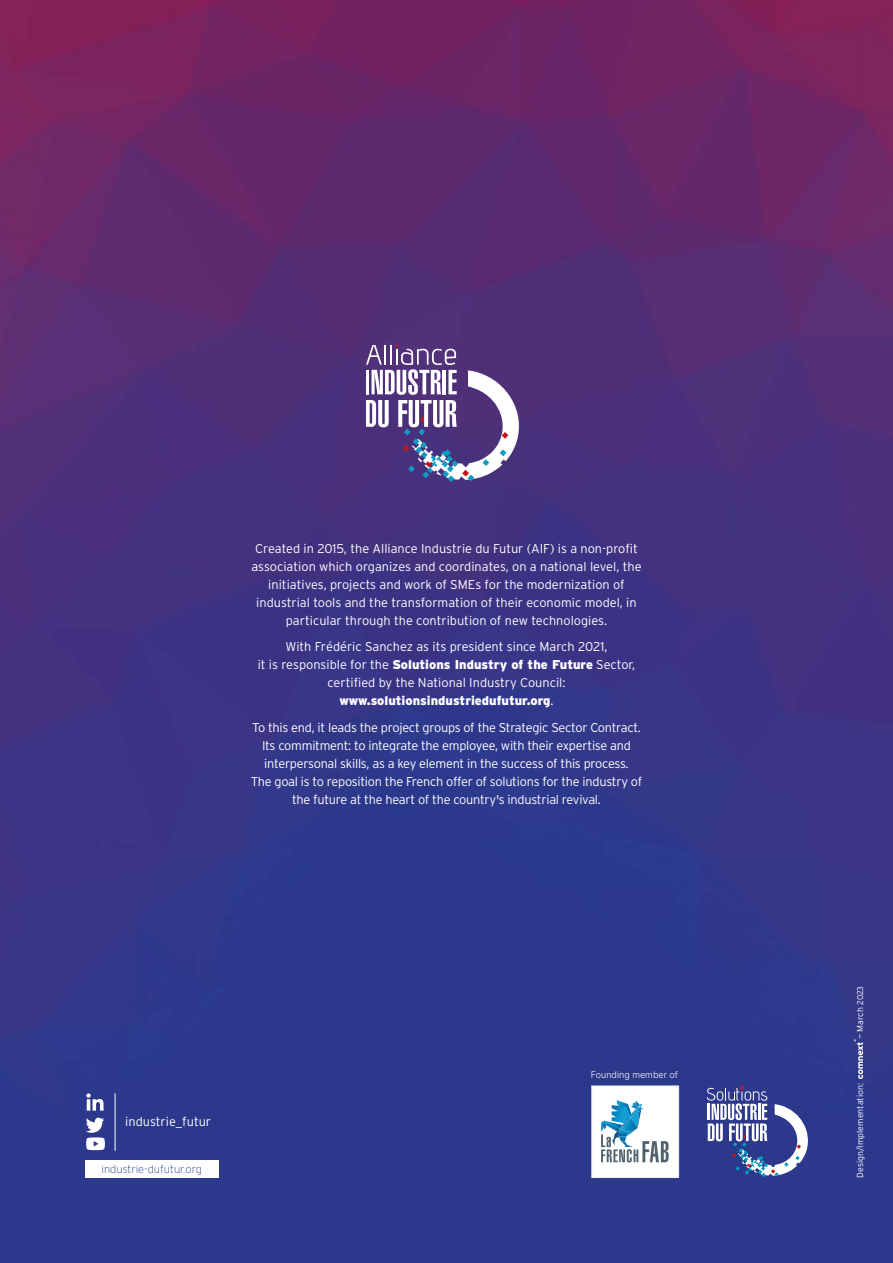
<style>
.page{position:relative;width:893px;height:1263px;background:#fff}
.page>*{position:absolute;margin:0;border:0;box-sizing:border-box;transform-origin:0 0}
.paragraphe_blanc{font:300 12.75px/18px "Interstate";letter-spacing:-.01em;color:#fff;text-align:center}
.t1{font:200 11.1px "Interstate";color:#1a3d8a}
.t2{font:300 9px "Inter";color:#fff}
.t3{font:300 8.85px "Interstate";color:#fff}
.s1{font-weight:900}
.s2{font-size:8.4px}
</style>
<div class="page">
<img style="left:0;top:0;width:893px;height:1263px">
<div style="left:85px;top:1160px;width:133px;height:18px;background:#fff"></div>
<svg style="left:86px;top:1093px;width:18px;height:17px"></svg>
<hr style="left:115px;top:1093px;width:1px;height:58px;background:#fff">
<svg style="left:85px;top:1118px;width:20px;height:32px"></svg>
<div style="left:592px;top:1086px;width:87px;height:91px;background:#fff"></div>
<svg style="left:601px;top:1100px;width:68px;height:62px"></svg>
<div style="left:591px;top:1085px;width:88px;height:93px;border:1px solid #ededed"></div>
<svg style="left:707px;top:1085px;width:105px;height:93px"></svg>
<svg style="left:367px;top:345px;width:158px;height:137px"></svg>
<svg style="left:854px;top:1039px;width:9px;height:40px"></svg>
<p class="paragraphe_blanc" style="left:251px;top:539px;width:392px">Created in 2015, the Alliance Industrie du Futur (AIF) is a non-profit association which organizes and coordinates, on a national level, the initiatives, projects and work of SMEs for the modernization of industrial tools and the transformation of their economic model, in particular through the contribution of new technologies.</p>
<p class="paragraphe_blanc" style="left:258px;top:638px;width:379px">With Frédéric Sanchez as its president since March 2021,<br>it is responsible for the <span class="s1">Solutions Industry of the Future</span> Sector, certified by the National Industry Council: <span class="s1">www.solutionsindustriedufutur.org</span>.</p>
<p class="paragraphe_blanc" style="left:251px;top:718px;width:393px">To this end, it leads the project groups of the Strategic Sector Contract.<br>Its commitment: to integrate the employee, with their expertise and interpersonal skills, as a key element in the success of this process.<br>The goal is to reposition the French offer of solutions for the industry of the future at the heart of the country's industrial revival.</p>
<p class="paragraphe_blanc" style="left:125px;top:1112px;width:87px">industrie_futur</p>
<p class="t1" style="left:101px;top:1163px;width:102px">industrie-dufutur.org</p>
<p class="t2" style="left:591px;top:1068px;width:89px">Founding member of</p>
<p class="t3" style="left:855px;top:1039px;width:55px;rotate:-90deg">— March <span class="s2">2023</span></p>
<p class="t3" style="left:855px;top:1178px;width:96px;rotate:-90deg">Design/Implementation:</p>
</div>
